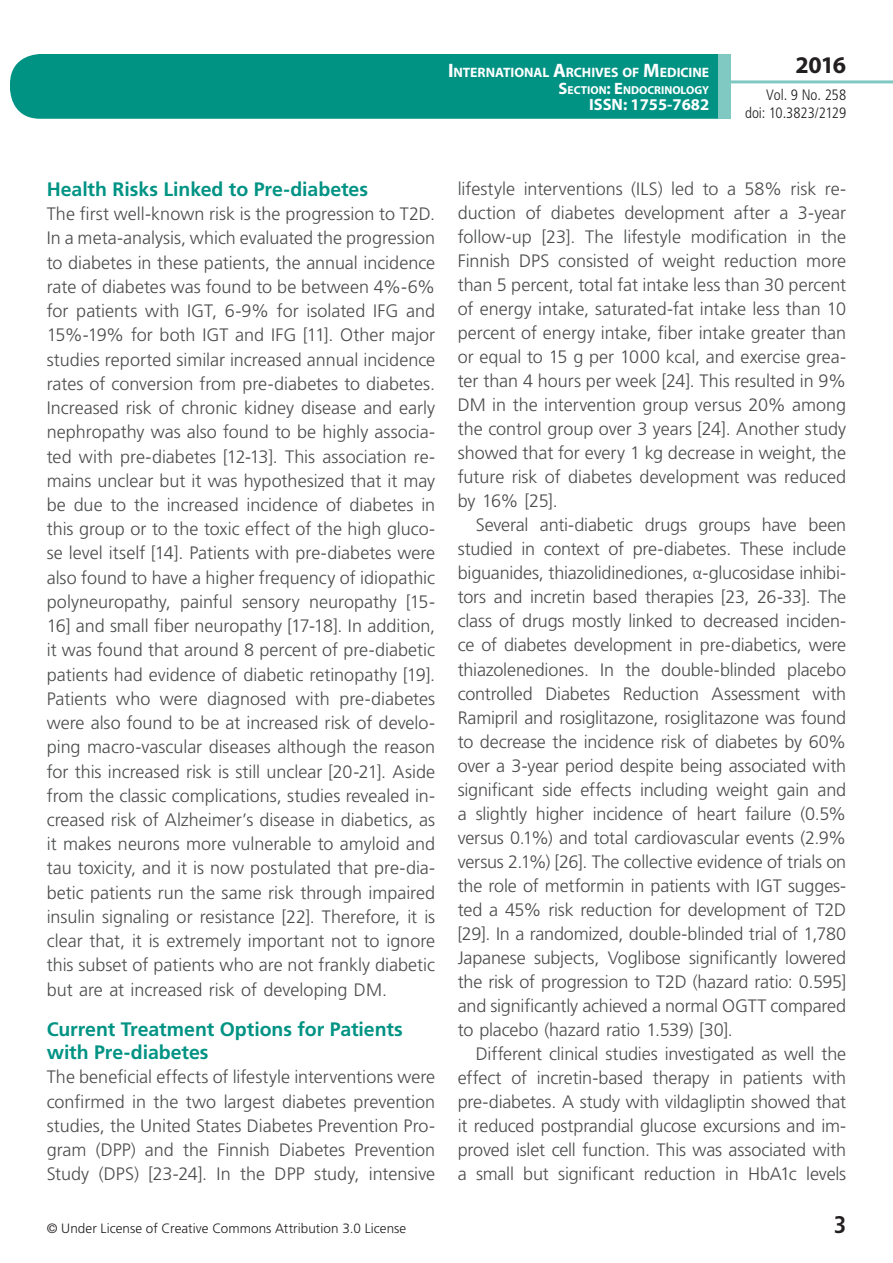
<style>
.page{position:relative;width:893px;height:1263px;background:#fff}
.page>*{position:absolute;margin:0;border:0;box-sizing:border-box;transform-origin:0 0}
.t1{font:700 24px "Myriad Pro";color:#231f20}
.t2{font:700 condensed 24px "Frutiger LT Std";color:#231f20}
.t3{font:700 19.5px/22.6px "Frutiger LT Std";letter-spacing:-.005em;color:#009384}
.t4{font:300 18px/24px "Frutiger LT Std";letter-spacing:-.005em;color:#4b4c4d;text-align:justify}
.t5{font:700 16.5px "Myriad Pro";color:#fff}
.t6{font:300 condensed 15px/18px "Frutiger LT Std";color:#231f20;text-align:right}
.t7{font:700 13.65px "Myriad Pro";letter-spacing:-.005em;color:#fff}
.t8{font:300 13.5px "Frutiger LT Std";letter-spacing:.005em;color:#231f20}
.t9{font:700 11.55px "Myriad Pro";color:#fff}
.s1{font-size:19.5px}
.s2{font-size:16.5px}
.s3{font-family:"Calibri"}
</style>
<div class="page">
<div style="left:10px;top:54px;width:775px;height:65px;background:#009384;border-radius:30px"></div>
<div style="left:732px;top:0;width:161px;height:157px;background:#fff"></div>
<hr style="left:730px;top:80px;width:163px;height:3px;background:#80c9c2">
<div style="left:718px;top:54px;width:13px;height:65px;background:#80c9c2"></div>
<p class="t7" style="left:448px;top:64px;width:263px"><span class="s1">I</span>NTERNATIONAL <span class="s1">A</span>RCHIVES OF <span class="s1">M</span>EDICINE</p>
<p class="t9" style="left:559px;top:82px;width:152px"><span class="s2">S</span>ECTION<span class="s2">: E</span>NDOCRINOLOGY</p>
<p class="t5" style="left:589px;top:94px;width:122px">ISSN: 1755-7682</p>
<h1 class="t1" style="left:795px;top:49px;width:52px">2016</h1>
<p class="t6" style="left:745px;top:86px;width:103px">Vol. 9 No. 258 doi: 10.3823/2129</p>
<p class="t3" style="left:47px;top:178px;width:323px">Health Risks Linked to Pre-diabetes</p>
<p class="t4" style="left:47px;top:202px;width:390px">The first well-known risk is the progression to T2D.<br>In a meta-analysis, which evaluated the progression to diabetes in these patients, the annual incidence rate of diabetes was found to be between 4%-6% for patients with IGT, 6-9% for isolated IFG and 15%-19% for both IGT and IFG [11]. Other major studies reported similar increased annual incidence rates of conversion from pre-diabetes to diabetes.<br>Increased risk of chronic kidney disease and early nephropathy was also found to be highly associa&shy;ted with pre-diabetes [12-13]. This association re&shy;mains unclear but it was hypothesized that it may be due to the increased incidence of diabetes in this group or to the toxic effect of the high gluco&shy;se level itself [14]. Patients with pre-diabetes were also found to have a higher frequency of idiopathic polyneuropathy, painful sensory neuropathy [15- 16] and small fiber neuropathy [17-18]. In addition, it was found that around 8 percent of pre-diabetic patients had evidence of diabetic retinopathy [19].<br>Patients who were diagnosed with pre-diabetes were also found to be at increased risk of develo&shy;ping macro-vascular diseases although the reason for this increased risk is still unclear [20-21]. Aside from the classic complications, studies revealed in&shy;creased risk of Alzheimer’s disease in diabetics, as it makes neurons more vulnerable to amyloid and tau toxicity, and it is now postulated that pre-dia&shy;betic patients run the same risk through impaired insulin signaling or resistance [22]. Therefore, it is clear that, it is extremely important not to ignore this subset of patients who are not frankly diabetic but are at increased risk of developing DM.</p>
<p class="t3" style="left:47px;top:1018px;width:358px">Current Treatment Options for Patients with Pre-diabetes</p>
<p class="t4" style="left:47px;top:1065px;width:390px">The beneficial effects of lifestyle interventions were confirmed in the two largest diabetes prevention studies, the United States Diabetes Prevention Pro&shy;gram (DPP) and the Finnish Diabetes Prevention Study (DPS) [23-24]. In the DPP study, intensive</p>
<p class="t4" style="left:458px;top:177px;width:390px">lifestyle interventions (ILS) led to a 58% risk re&shy;duction of diabetes development after a 3-year follow-up [23]. The lifestyle modification in the Finnish DPS consisted of weight reduction more than 5 percent, total fat intake less than 30 percent of energy intake, saturated-fat intake less than 10 percent of energy intake, fiber intake greater than or equal to 15 g per 1000 kcal, and exercise grea&shy;ter than 4 hours per week [24]. This resulted in 9% DM in the intervention group versus 20% among the control group over 3 years [24]. Another study showed that for every 1 kg decrease in weight, the future risk of diabetes development was reduced by 16% [25].</p>
<p class="t4" style="left:458px;top:513px;width:390px;text-indent:18px">Several anti-diabetic drugs groups have been studied in context of pre-diabetes. These include biguanides, thiazolidinediones, <span class="s3">α</span>-glucosidase inhibi&shy;tors and incretin based therapies [23, 26-33]. The class of drugs mostly linked to decreased inciden&shy;ce of diabetes development in pre-diabetics, were thiazolenediones. In the double-blinded placebo controlled Diabetes Reduction Assessment with Ramipril and rosiglitazone, rosiglitazone was found to decrease the incidence risk of diabetes by 60% over a 3-year period despite being associated with significant side effects including weight gain and a slightly higher incidence of heart failure (0.5% versus 0.1%) and total cardiovascular events (2.9% versus 2.1%) [26]. The collective evidence of trials on the role of metformin in patients with IGT sugges&shy;ted a 45% risk reduction for development of T2D [29]. In a randomized, double-blinded trial of 1,780<br>Japanese subjects, Voglibose significantly lowered the risk of progression to T2D (hazard ratio: 0.595] and significantly achieved a normal OGTT compared to placebo (hazard ratio 1.539) [30].</p>
<p class="t4" style="left:458px;top:1042px;width:390px;text-indent:18px">Different clinical studies investigated as well the effect of incretin-based therapy in patients with pre-diabetes. A study with vildagliptin showed that it reduced postprandial glucose excursions and im&shy;proved islet cell function. This was associated with a small but significant reduction in HbA1c levels</p>
<p class="t8" style="left:47px;top:1220px;width:361px">© Under License of Creative Commons Attribution 3.0 License</p>
<h1 class="t2" style="left:834px;top:1210px;width:14px">3</h1>
</div>
